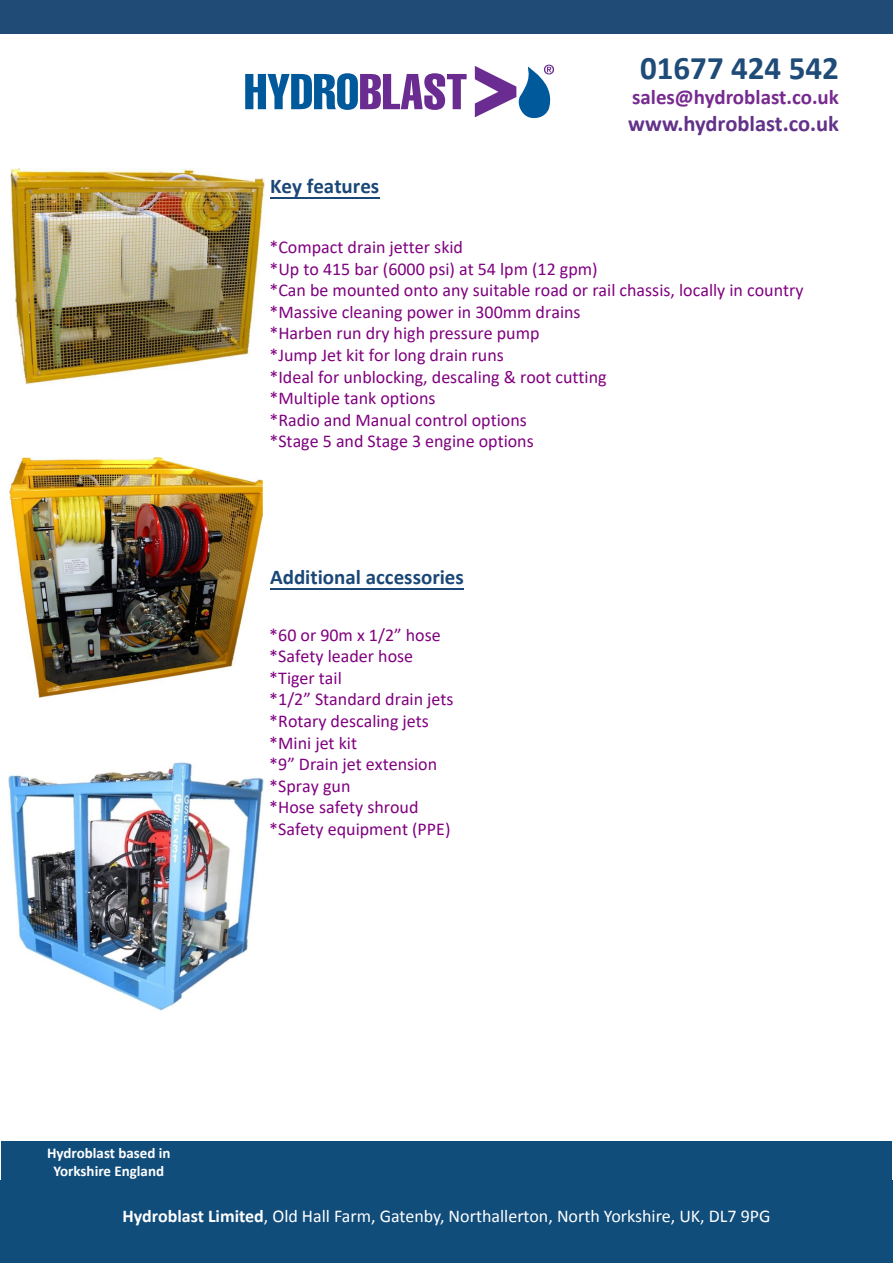
<style>
.page{position:relative;width:893px;height:1263px;background:#fff}
.page>*{position:absolute;margin:0;border:0;box-sizing:border-box;transform-origin:0 0}
.t1{font:700 33px "Calibri";color:#1e4b78}
.t2{font:700 22.5px "Calibri";color:#623188}
.t3{font:700 21px "Calibri";color:#1a4777}
.t4{font:700 21px "Calibri";color:#772a8f}
.t5{font:18px/21.6px "Calibri";color:#800080}
.t6{font:18px "Calibri";color:#fff}
.t7{font:700 15px/18px "Calibri";color:#fff;text-align:center}
.s1{font-weight:700}
</style>
<div class="page">
<div style="left:0;top:0;width:893px;height:33px;background:#1f4b76"></div>
<div style="left:1px;top:1142px;width:891px;height:40px;background:#114d7b"></div>
<svg style="left:245px;top:73px;width:222px;height:37px"></svg>
<svg style="left:475px;top:65px;width:79px;height:53px"></svg>
<div style="left:0;top:1181px;width:893px;height:82px;background:#114d7b"></div>
<img style="left:10px;top:458px;width:252px;height:239px">
<img style="left:9px;top:763px;width:255px;height:247px">
<img style="left:10px;top:168px;width:254px;height:217px">
<hr style="left:270px;top:197px;width:109px;height:2px;background:#1a4777">
<hr style="left:270px;top:588px;width:194px;height:1px;background:#1a4777">
<p class="t3" style="left:270px;top:172px;width:111px">Key features</p>
<h1 class="t1" style="left:640px;top:47px;width:200px">01677 424 542</h1>
<p class="t4" style="left:632px;top:84px;width:208px">sales@hydroblast.co.uk</p>
<p class="t2" style="left:628px;top:110px;width:212px">www.hydroblast.co.uk</p>
<p class="t5" style="left:269px;top:236px;width:536px">*Compact drain jetter skid<br>*Up to 415 bar (6000 psi) at 54 lpm (12 gpm)<br>*Can be mounted onto any suitable road or rail chassis, locally in country *Massive cleaning power in 300mm drains<br>*Harben run dry high pressure pump<br>*Jump Jet kit for long drain runs<br>*Ideal for unblocking, descaling &amp; root cutting<br>*Multiple tank options<br>*Radio and Manual control options<br>*Stage 5 and Stage 3 engine options</p>
<p class="t3" style="left:270px;top:562px;width:195px">Additional accessories</p>
<p class="t5" style="left:269px;top:623px;width:186px">*60 or 90m x 1/2” hose *Safety leader hose *Tiger tail<br>*1/2” Standard drain jets *Rotary descaling jets *Mini jet kit<br>*9” Drain jet extension *Spray gun<br>*Hose safety shroud *Safety equipment (PPE)</p>
<p class="t7" style="left:47px;top:1143px;width:125px">Hydroblast based in<br>Yorkshire England</p>
<p class="t6" style="left:123px;top:1205px;width:649px"><span class="s1">Hydroblast Limited</span>, Old Hall Farm, Gatenby, Northallerton, North Yorkshire, UK, DL7 9PG</p>
</div>
